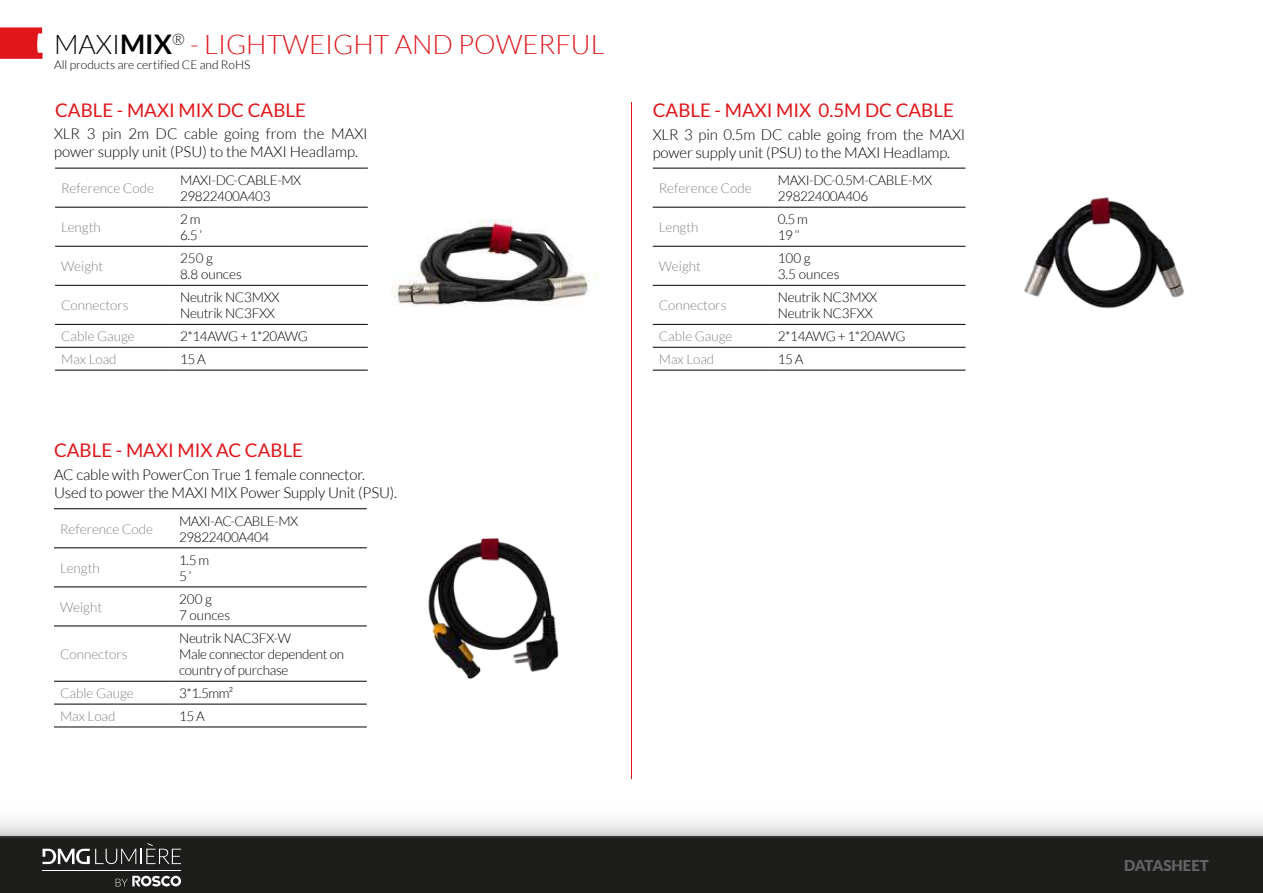
<style>
.page{position:relative;width:1263px;height:893px;background:#fff}
.page>*{position:absolute;margin:0;border:0;box-sizing:border-box;transform-origin:0 0}
.t1{font:300 27px "Lato";color:#e1161b}
.t2{font:18.75px "Lato";color:#e1161b}
.t3{font:300 15px/18px "Lato";letter-spacing:-.01em;color:#000}
.t4{font:900 15px "Lato";color:#636262}
.t5{font:300 13.5px/16.2px "Lato";letter-spacing:-.02em;color:#000}
.t6{font:300 13.5px "Lato";color:#838282}
.t7{font:300 13.5px/16.2px "Lato";color:#000}
.t8{font:300 12px "Lato";color:#000}
.s1{color:#000}
.s2{font-weight:700;color:#000}
</style>
<div class="page">
<hr style="left:631px;top:102px;width:1px;height:677px;background:#e1161b">
<div style="left:0;top:837px;width:1263px;height:56px;background:#1d1d1b"></div>
<svg style="left:0;top:779px;width:1263px;height:58px"></svg>
<svg style="left:116px;top:876px;width:65px;height:10px"></svg>
<hr style="left:43px;top:870px;width:138px;height:1px;background:#fff">
<svg style="left:43px;top:843px;width:138px;height:21px"></svg>
<svg style="left:0;top:27px;width:43px;height:32px"></svg>
<hr style="left:653px;top:168px;width:119px;height:1px;background:#000">
<hr style="left:772px;top:168px;width:193px;height:1px;background:#000">
<hr style="left:653px;top:207px;width:119px;height:1px;background:#000">
<hr style="left:772px;top:207px;width:193px;height:1px;background:#000">
<hr style="left:653px;top:246px;width:119px;height:1px;background:#000">
<hr style="left:772px;top:246px;width:193px;height:1px;background:#000">
<hr style="left:653px;top:285px;width:119px;height:1px;background:#000">
<hr style="left:772px;top:285px;width:193px;height:1px;background:#000">
<hr style="left:653px;top:324px;width:119px;height:1px;background:#000">
<hr style="left:772px;top:324px;width:193px;height:1px;background:#000">
<hr style="left:653px;top:347px;width:119px;height:1px;background:#000">
<hr style="left:772px;top:347px;width:193px;height:1px;background:#000">
<hr style="left:653px;top:370px;width:119px;height:1px;background:#000">
<hr style="left:772px;top:370px;width:193px;height:1px;background:#000">
<hr style="left:55px;top:168px;width:119px;height:1px;background:#000">
<hr style="left:174px;top:168px;width:194px;height:1px;background:#000">
<hr style="left:55px;top:207px;width:119px;height:1px;background:#000">
<hr style="left:174px;top:207px;width:194px;height:1px;background:#000">
<hr style="left:55px;top:246px;width:119px;height:1px;background:#000">
<hr style="left:174px;top:246px;width:194px;height:1px;background:#000">
<hr style="left:55px;top:285px;width:119px;height:1px;background:#000">
<hr style="left:174px;top:285px;width:194px;height:1px;background:#000">
<hr style="left:55px;top:324px;width:119px;height:1px;background:#000">
<hr style="left:174px;top:324px;width:194px;height:1px;background:#000">
<hr style="left:55px;top:347px;width:119px;height:1px;background:#000">
<hr style="left:174px;top:347px;width:194px;height:1px;background:#000">
<hr style="left:55px;top:370px;width:119px;height:1px;background:#000">
<hr style="left:174px;top:370px;width:194px;height:1px;background:#000">
<hr style="left:54px;top:508px;width:119px;height:1px;background:#000">
<hr style="left:173px;top:508px;width:194px;height:1px;background:#000">
<hr style="left:54px;top:548px;width:119px;height:1px;background:#000">
<hr style="left:173px;top:548px;width:194px;height:1px;background:#000">
<hr style="left:54px;top:587px;width:119px;height:1px;background:#000">
<hr style="left:173px;top:587px;width:194px;height:1px;background:#000">
<hr style="left:54px;top:626px;width:119px;height:1px;background:#000">
<hr style="left:173px;top:626px;width:194px;height:1px;background:#000">
<hr style="left:54px;top:681px;width:119px;height:1px;background:#000">
<hr style="left:173px;top:681px;width:194px;height:1px;background:#000">
<hr style="left:54px;top:704px;width:119px;height:1px;background:#000">
<hr style="left:173px;top:704px;width:194px;height:1px;background:#000">
<hr style="left:54px;top:727px;width:119px;height:1px;background:#000">
<hr style="left:173px;top:727px;width:194px;height:1px;background:#000">
<img style="left:1024px;top:197px;width:161px;height:112px">
<img style="left:392px;top:219px;width:207px;height:88px">
<img style="left:428px;top:538px;width:131px;height:141px">
<h1 class="t1" style="left:54px;top:30px;width:552px"><span class="s1">MAXI</span><span class="s2">MIX</span><sup>®</sup> - LIGHTWEIGHT AND POWERFUL</h1>
<p class="t8" style="left:54px;top:58px;width:198px">All products are certified CE and RoHS</p>
<h2 class="t2" style="left:55px;top:100px;width:252px">CABLE - MAXI MIX DC CABLE</h2>
<p class="t3" style="left:54px;top:125px;width:315px">XLR 3 pin 2m DC cable going from the MAXI power supply unit (PSU) to the MAXI Headlamp.</p>
<p class="t6" style="left:61px;top:181px;width:94px">Reference Code</p>
<p class="t5" style="left:180px;top:172px;width:123px">MAXI-DC-CABLE-MX<br>29822400A403</p>
<p class="t6" style="left:61px;top:220px;width:41px">Length</p>
<p class="t5" style="left:180px;top:211px;width:23px">2 m<br>6.5 ’</p>
<p class="t6" style="left:61px;top:259px;width:44px">Weight</p>
<p class="t7" style="left:180px;top:250px;width:63px">250 g<br>8.8 ounces</p>
<p class="t6" style="left:61px;top:298px;width:69px">Connectors</p>
<p class="t5" style="left:180px;top:289px;width:101px">Neutrik NC3MXX<br>Neutrik NC3FXX</p>
<p class="t6" style="left:61px;top:329px;width:75px">Cable Gauge</p>
<p class="t5" style="left:180px;top:328px;width:129px">2*14AWG + 1*20AWG</p>
<p class="t6" style="left:61px;top:352px;width:57px">Max Load</p>
<p class="t5" style="left:180px;top:351px;width:27px">15 A</p>
<h2 class="t2" style="left:54px;top:440px;width:251px">CABLE - MAXI MIX AC CABLE</h2>
<p class="t3" style="left:54px;top:466px;width:345px">AC cable with PowerCon True 1 female connector.<br>Used to power the MAXI MIX Power Supply Unit (PSU).</p>
<p class="t6" style="left:60px;top:522px;width:94px">Reference Code</p>
<p class="t5" style="left:179px;top:513px;width:121px">MAXI-AC-CABLE-MX<br>29822400A404</p>
<p class="t6" style="left:60px;top:561px;width:41px">Length</p>
<p class="t5" style="left:179px;top:552px;width:32px">1.5 m<br>5 ’</p>
<p class="t6" style="left:60px;top:600px;width:44px">Weight</p>
<p class="t7" style="left:179px;top:591px;width:53px">200 g<br>7 ounces</p>
<p class="t6" style="left:60px;top:647px;width:69px">Connectors</p>
<p class="t5" style="left:179px;top:630px;width:166px">Neutrik NAC3FX-W<br>Male connector dependent on country of purchase</p>
<p class="t6" style="left:60px;top:686px;width:75px">Cable Gauge</p>
<p class="t5" style="left:179px;top:685px;width:56px">3*1.5mm²</p>
<p class="t6" style="left:60px;top:709px;width:57px">Max Load</p>
<p class="t5" style="left:179px;top:708px;width:27px">15 A</p>
<h2 class="t2" style="left:653px;top:100px;width:303px">CABLE - MAXI MIX 0.5M DC CABLE</h2>
<p class="t3" style="left:653px;top:126px;width:314px">XLR 3 pin 0.5m DC cable going from the MAXI power supply unit (PSU) to the MAXI Headlamp.</p>
<p class="t6" style="left:659px;top:181px;width:94px">Reference Code</p>
<p class="t5" style="left:778px;top:172px;width:156px">MAXI-DC-0.5M-CABLE-MX<br>29822400A406</p>
<p class="t6" style="left:659px;top:220px;width:41px">Length</p>
<p class="t5" style="left:778px;top:211px;width:32px">0.5 m<br>19 ‘‘</p>
<p class="t6" style="left:659px;top:259px;width:44px">Weight</p>
<p class="t7" style="left:778px;top:250px;width:63px">100 g<br>3.5 ounces</p>
<p class="t6" style="left:659px;top:298px;width:69px">Connectors</p>
<p class="t5" style="left:778px;top:289px;width:101px">Neutrik NC3MXX<br>Neutrik NC3FXX</p>
<p class="t6" style="left:659px;top:329px;width:75px">Cable Gauge</p>
<p class="t5" style="left:778px;top:328px;width:129px">2*14AWG + 1*20AWG</p>
<p class="t6" style="left:659px;top:352px;width:57px">Max Load</p>
<p class="t5" style="left:778px;top:351px;width:27px">15 A</p>
<p class="t4" style="left:1124px;top:856px;width:86px">DATASHEET</p>
</div>
